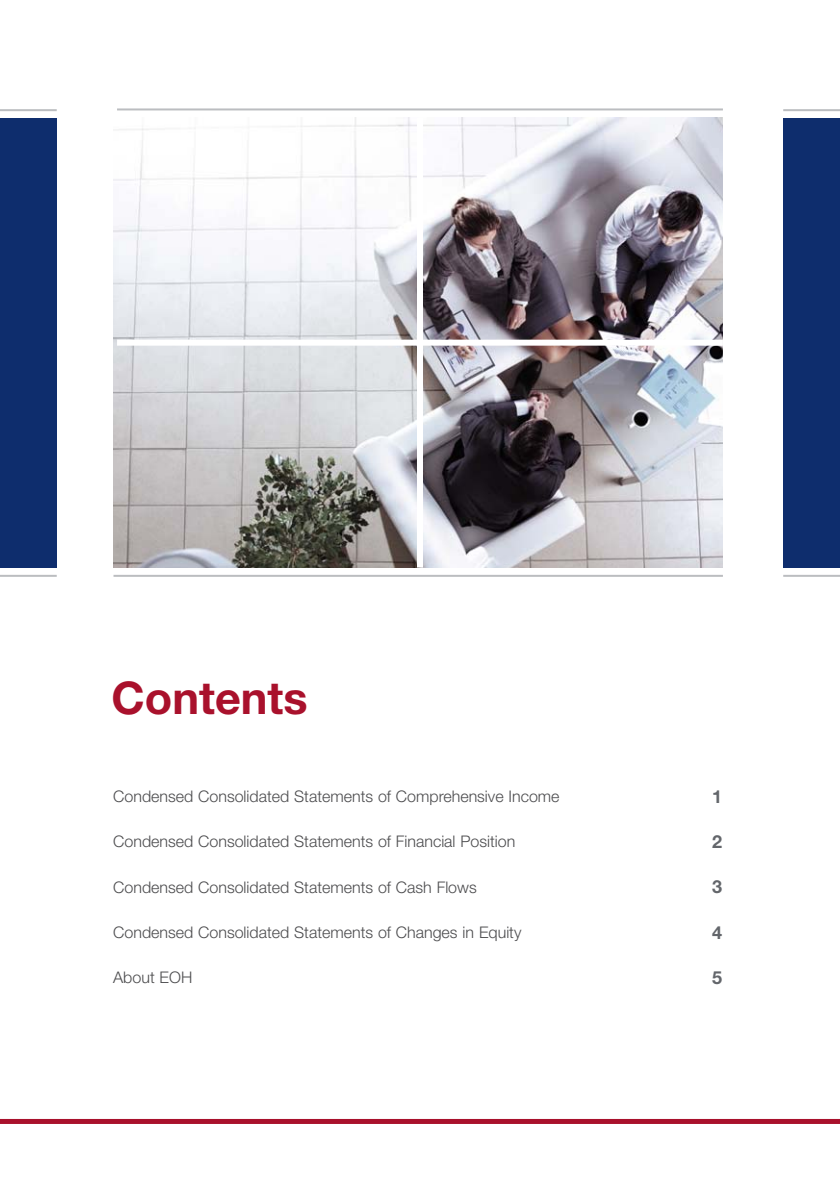
<style>
.page{position:relative;width:840px;height:1191px;background:#fff}
.page>*{position:absolute;margin:0;border:0;box-sizing:border-box;transform-origin:0 0}
.t1{font:700 45px "Helvetica Neue LT Std";color:#a9112c}
.t2{font:700 18px "Helvetica Neue LT Std";color:#63666b}
.t3{font:300 16px "Helvetica Neue LT Std";color:#4c4c4e}
</style>
<div class="page">
<div style="left:0;top:1119px;width:839px;height:5px;background:#a9112c"></div>
<hr style="left:782px;top:109px;width:57px;height:2px;background:#bbbdc0">
<img style="left:113px;top:118px;width:609px;height:449px">
<div style="left:0;top:118px;width:57px;height:449px;background:#0e2d6d"></div>
<hr style="left:117px;top:108px;width:605px;height:2px;background:#bbbdc0">
<hr style="left:0;top:109px;width:57px;height:2px;background:#bbbdc0">
<hr style="left:113px;top:575px;width:609px;height:2px;background:#bbbdc0">
<hr style="left:0;top:575px;width:57px;height:2px;background:#bbbdc0">
<div style="left:417px;top:118px;width:6px;height:449px;background:#fff"></div>
<div style="left:117px;top:340px;width:605px;height:6px;background:#fff"></div>
<div style="left:782px;top:118px;width:57px;height:449px;background:#0e2d6d"></div>
<hr style="left:782px;top:575px;width:57px;height:2px;background:#bbbdc0">
<h1 class="t1" style="left:111px;top:681px;width:197px">Contents</h1>
<p class="t3" style="left:113px;top:790px;width:447px">Condensed Consolidated Statements of Comprehensive Income</p>
<p class="t2" style="left:711px;top:790px;width:12px">1</p>
<p class="t3" style="left:113px;top:836px;width:403px">Condensed Consolidated Statements of Financial Position</p>
<p class="t2" style="left:711px;top:835px;width:12px">2</p>
<p class="t3" style="left:113px;top:881px;width:365px">Condensed Consolidated Statements of Cash Flows</p>
<p class="t2" style="left:711px;top:880px;width:12px">3</p>
<p class="t3" style="left:113px;top:926px;width:409px">Condensed Consolidated Statements of Changes in Equity</p>
<p class="t2" style="left:711px;top:926px;width:12px">4</p>
<p class="t3" style="left:113px;top:972px;width:80px">About EOH</p>
<p class="t2" style="left:711px;top:971px;width:12px">5</p>
</div>
